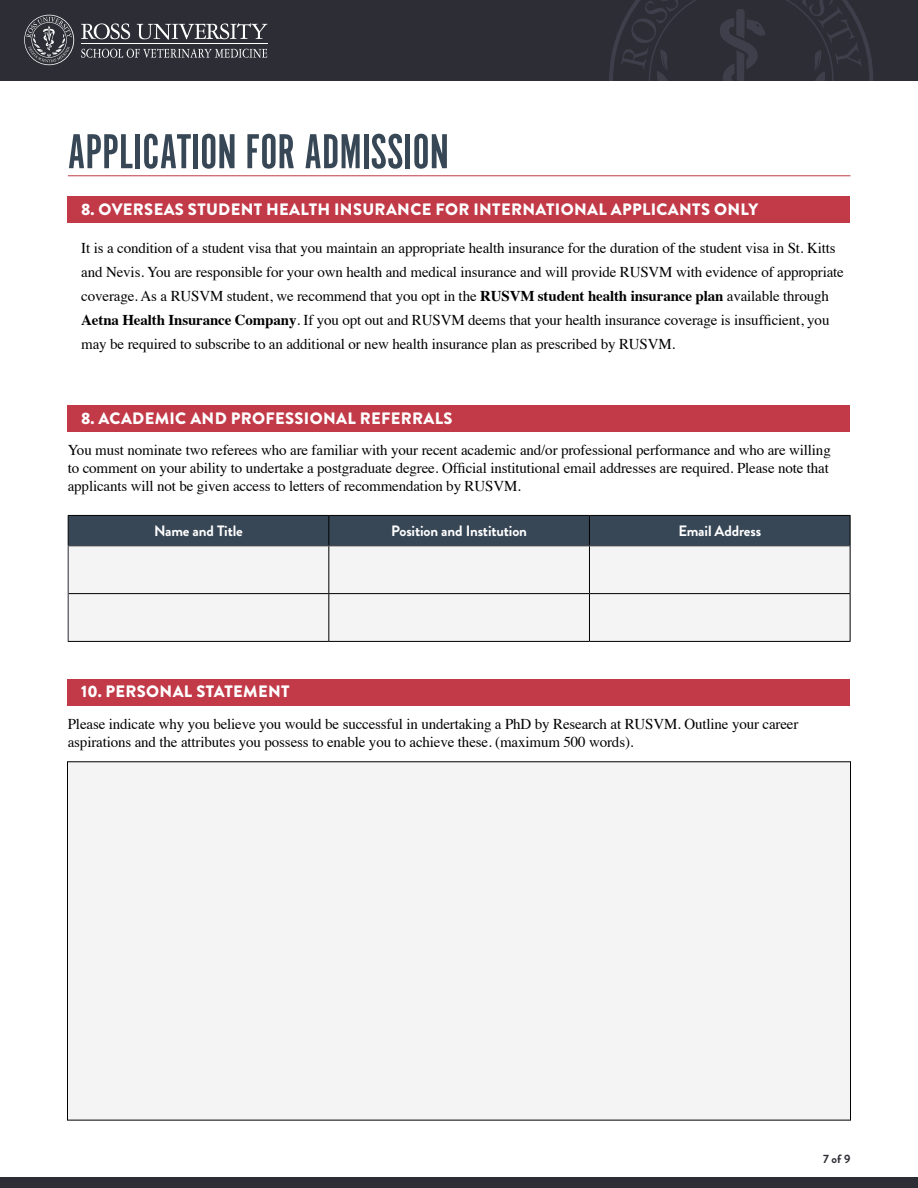
<style>
.page{position:relative;width:918px;height:1188px;background:#fff}
.page>*{position:absolute;margin:0;border:0;box-sizing:border-box;transform-origin:0 0}
.t1{font:51px "Alternate Got No 1 D";color:#374756}
.t2{font:900 16.5px "Brandon Grotesque";letter-spacing:.02em;color:#fff}
.t3{font:15px/24px "Times";letter-spacing:-.01em;color:#000}
.t4{font:700 15px "Brandon Grotesque";letter-spacing:-.01em;color:#fff}
.t5{font:700 12px "Brandon Grotesque";color:#2c2d35}
.s1{font-weight:700}
</style>
<div class="page">
<div style="left:0;top:0;width:918px;height:81px;background:#2c2d35"></div>
<svg style="left:609px;top:0;width:264px;height:81px"></svg>
<svg style="left:81px;top:23px;width:49px;height:16px"></svg>
<svg style="left:137px;top:23px;width:130px;height:17px"></svg>
<hr style="left:81px;top:43px;width:187px;height:1px;background:#fff">
<svg style="left:81px;top:49px;width:186px;height:9px"></svg>
<svg style="left:24px;top:15px;width:50px;height:50px"></svg>
<hr style="left:68px;top:175px;width:782px;height:1px;background:#c23948">
<div style="left:0;top:1177px;width:918px;height:11px;background:#2c2d35"></div>
<div style="left:68px;top:196px;width:782px;height:28px;background:#c23948"></div>
<div style="left:68px;top:405px;width:782px;height:27px;background:#c23948"></div>
<div style="left:68px;top:679px;width:782px;height:27px;background:#c23948"></div>
<div style="left:69px;top:546px;width:781px;height:95px;background:#f4f4f4"></div>
<hr style="left:589px;top:515px;width:262px;height:1px;background:#000">
<div style="left:68px;top:515px;width:782px;height:30px;background:#374756"></div>
<hr style="left:850px;top:516px;width:1px;height:30px;background:#000">
<hr style="left:328px;top:546px;width:1px;height:47px;background:#000">
<hr style="left:589px;top:546px;width:1px;height:47px;background:#000">
<hr style="left:850px;top:546px;width:1px;height:47px;background:#000">
<hr style="left:69px;top:593px;width:260px;height:1px;background:#000">
<hr style="left:329px;top:593px;width:260px;height:1px;background:#000">
<hr style="left:328px;top:594px;width:1px;height:47px;background:#000">
<hr style="left:589px;top:593px;width:262px;height:1px;background:#000">
<hr style="left:589px;top:594px;width:1px;height:47px;background:#000">
<hr style="left:850px;top:594px;width:1px;height:47px;background:#000">
<hr style="left:68px;top:641px;width:261px;height:1px;background:#000">
<hr style="left:329px;top:641px;width:260px;height:1px;background:#000">
<hr style="left:589px;top:641px;width:262px;height:1px;background:#000">
<hr style="left:68px;top:545px;width:261px;height:1px;background:#2c2d35">
<hr style="left:68px;top:546px;width:1px;height:48px;background:#2c2d35">
<hr style="left:329px;top:545px;width:260px;height:1px;background:#2c2d35">
<hr style="left:589px;top:545px;width:261px;height:1px;background:#2c2d35">
<hr style="left:68px;top:594px;width:1px;height:47px;background:#2c2d35">
<div style="left:68px;top:762px;width:782px;height:358px;background:#f4f4f4"></div>
<h1 class="t1" style="left:68px;top:126px;width:383px">APPLICATION FOR ADMISSION</h1>
<p class="t2" style="left:81px;top:198px;width:678px">8. OVERSEAS STUDENT HEALTH INSURANCE FOR INTERNATIONAL APPLICANTS ONLY</p>
<p class="t3" style="left:81px;top:234px;width:764px">It is a condition of a student visa that you maintain an appropriate health insurance for the duration of the student visa in St. Kitts and Nevis. You are responsible for your own health and medical insurance and will provide RUSVM with evidence of appropriate coverage. As a RUSVM student, we recommend that you opt in the <span class="s1">RUSVM student health insurance plan</span> available through <span class="s1">Aetna Health Insurance Company</span>. If you opt out and RUSVM deems that your health insurance coverage is insufficient, you may be required to subscribe to an additional or new health insurance plan as prescribed by RUSVM.</p>
<p class="t2" style="left:81px;top:406px;width:373px">8. ACADEMIC AND PROFESSIONAL REFERRALS</p>
<p class="t3" style="left:68px;top:440px;width:765px;line-height:18px">You must nominate two referees who are familiar with your recent academic and/or professional performance and who are willing to comment on your ability to undertake a postgraduate degree. Official institutional email addresses are required. Please note that applicants will not be given access to letters of recommendation by RUSVM.</p>
<p class="t4" style="left:154px;top:520px;width:90px">Name and Title</p>
<p class="t4" style="left:391px;top:520px;width:137px">Position and Institution</p>
<p class="t4" style="left:678px;top:520px;width:84px">Email Address</p>
<p class="t2" style="left:81px;top:680px;width:210px">10. PERSONAL STATEMENT</p>
<p class="t3" style="left:68px;top:713px;width:732px;line-height:18px">Please indicate why you believe you would be successful in undertaking a PhD by Research at RUSVM. Outline your career aspirations and the attributes you possess to enable you to achieve these. (maximum 500 words).</p>
<p class="t5" style="left:823px;top:1150px;width:29px">7 of 9</p>
</div>
